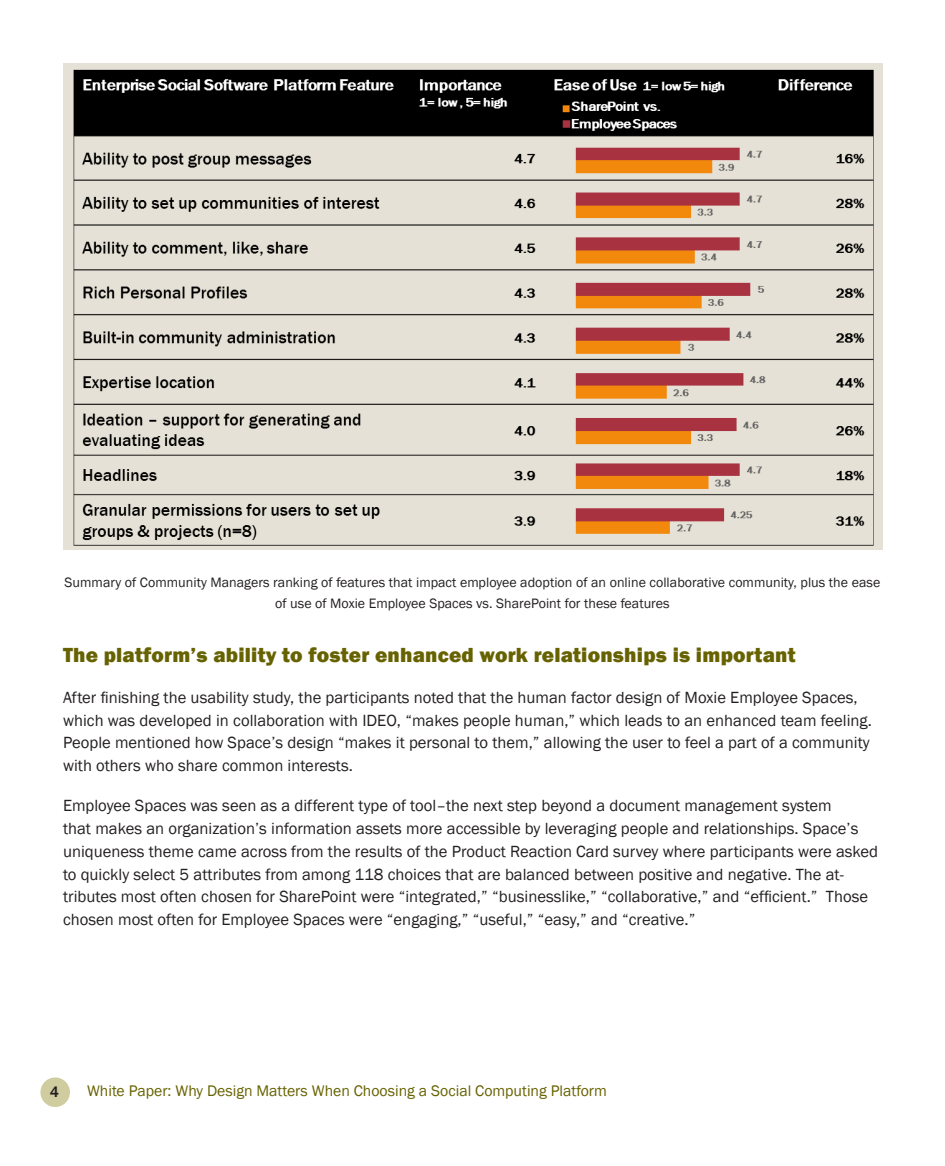
<style>
.page{position:relative;width:945px;height:1166px;background:#fff}
.page>*{position:absolute;margin:0;border:0;box-sizing:border-box;transform-origin:0 0}
.t1{font:800 21px "Franklin Gothic";letter-spacing:.01em;color:#676200}
.t2{font:16.62px/22.8px "Franklin Gothic";color:#231f20}
.t3{font:15.75px "Franklin Gothic";color:#676200}
.t4{font:500 15.75px "Franklin Gothic";color:#231f20}
.t5{font:14px/21px "Franklin Gothic";color:#231f20;text-align:center}
</style>
<div class="page">
<div style="left:40px;top:1077px;width:30px;height:30px;background:#cfcca0;border-radius:50%"></div>
<img style="left:63px;top:63px;width:819px;height:487px">
<p class="t5" style="left:65px;top:572px;width:817px">Summary of Community Managers ranking of features that impact employee adoption of an online collaborative community, plus the ease of use of Moxie Employee Spaces vs. SharePoint for these features</p>
<p class="t1" style="left:63px;top:642px;width:734px">The platform’s ability to foster enhanced work relationships is important</p>
<p class="t2" style="left:63px;top:686px;width:810px">After finishing the usability study, the participants noted that the human factor design of Moxie Employee Spaces, which was developed in collaboration with IDEO, “makes people human,” which leads to an enhanced team feeling.<br>People mentioned how Space’s design “makes it personal to them,” allowing the user to feel a part of a community with others who share common interests.</p>
<p class="t2" style="left:63px;top:794px;width:817px">Employee Spaces was seen as a different type of tool–the next step beyond a document management system<br>that makes an organization’s information assets more accessible by leveraging people and relationships. Space’s uniqueness theme came across from the results of the Product Reaction Card survey where participants were asked to quickly select 5 attributes from among 118 choices that are balanced between positive and negative. The at&shy;tributes most often chosen for SharePoint were “integrated,” “businesslike,” “collaborative,” and “efficient.” Those chosen most often for Employee Spaces were “engaging,” “useful,” “easy,” and “creative.”</p>
<p class="t4" style="left:50px;top:1081px;width:11px">4</p>
<p class="t3" style="left:87px;top:1081px;width:521px">White Paper: Why Design Matters When Choosing a Social Computing Platform</p>
</div>
